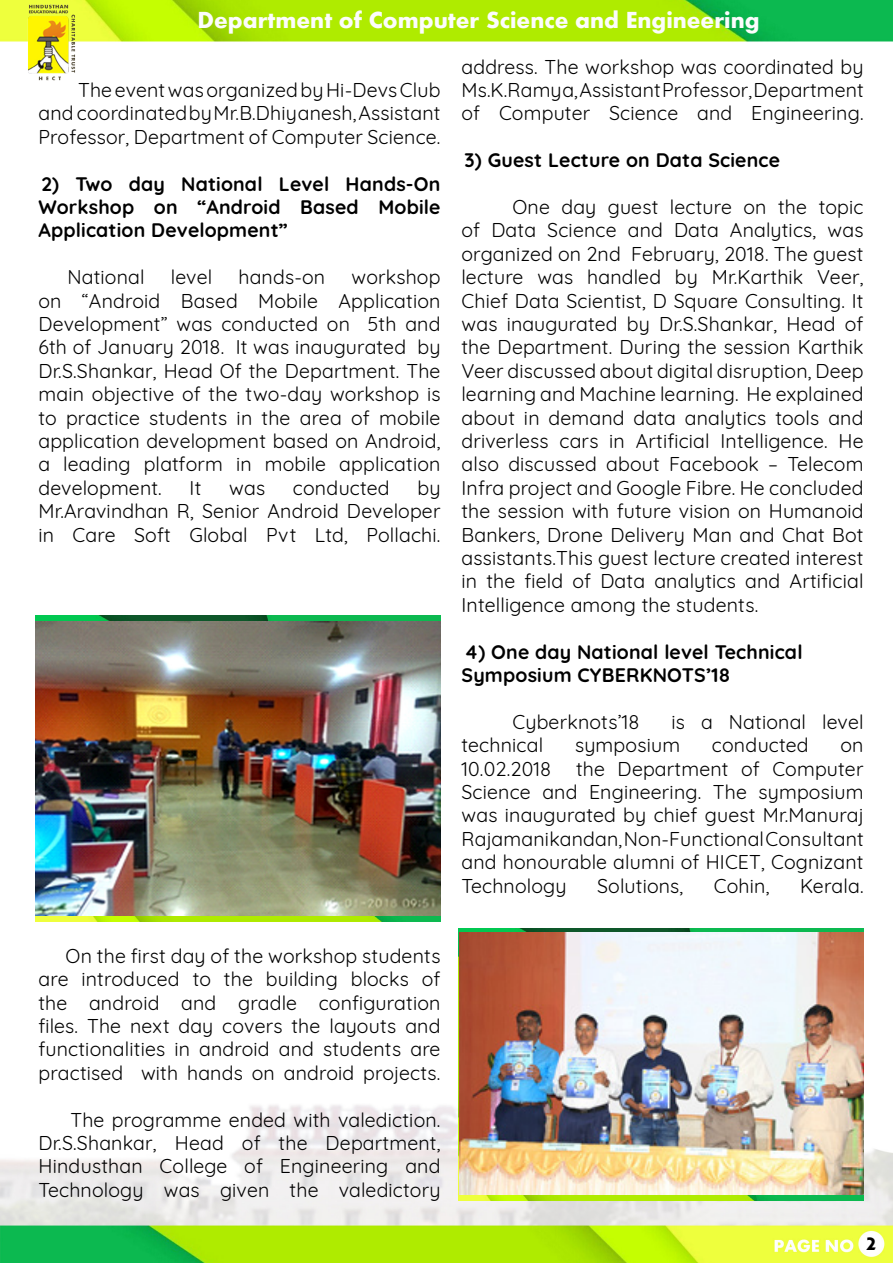
<style>
.page{position:relative;width:893px;height:1263px;background:#fff}
.page>*{position:absolute;margin:0;border:0;box-sizing:border-box;transform-origin:0 0}
.t1{font:700 27px "Aharoni";color:#000}
.t2{font:700 24px "Aharoni";color:#fcfcfc}
.t3{font:19.5px/23.4px "Quicksand";letter-spacing:.01em;color:#000;text-align:justify}
.t4{font:700 19.5px/23.4px "Quicksand";letter-spacing:.01em;color:#000;text-align:justify}
</style>
<div class="page">
<img style="left:0;top:0;width:893px;height:1263px">
<img style="left:458px;top:929px;width:405px;height:271px">
<img style="left:35px;top:615px;width:405px;height:306px">
<img style="left:35px;top:621px;width:405px;height:294px">
<img style="left:459px;top:932px;width:404px;height:263px">
<img style="left:20px;top:2px;width:62px;height:84px">
<p class="t2" style="left:198px;top:10px;width:564px">Department of Computer Science and Engineering</p>
<p class="t3" style="left:38px;top:76px;width:404px;text-indent:40px">The event was organized by Hi-Devs Club and coordinated by Mr.B.Dhiyanesh, Assistant Professor, Department of Computer Science.</p>
<p class="t4" style="left:38px;top:170px;width:404px">2) Two day National Level Hands-On Workshop on “Android Based Mobile Application Development”</p>
<p class="t3" style="left:67px;top:263px;width:79px">National</p>
<p class="t3" style="left:171px;top:263px;width:43px">level</p>
<p class="t3" style="left:238px;top:263px;width:88px">hands-on</p>
<p class="t3" style="left:38px;top:263px;width:404px;text-indent:313px">workshop on “Android Based Mobile Application Development” was conducted on 5th and 6th of January 2018. It was inaugurated by Dr.S.Shankar, Head Of the Department. The main objective of the two-day workshop is to practice students in the area of mobile application development based on Android, a leading platform in mobile application development.</p>
<p class="t3" style="left:190px;top:474px;width:13px">It</p>
<p class="t3" style="left:229px;top:474px;width:38px">was</p>
<p class="t3" style="left:293px;top:474px;width:98px">conducted</p>
<p class="t3" style="left:38px;top:474px;width:404px;text-indent:379px">by Mr.Aravindhan R, Senior Android Developer in Care Soft Global Pvt Ltd, Pollachi.</p>
<p class="t3" style="left:38px;top:942px;width:404px;text-indent:27px">On the first day of the workshop students are introduced to the building blocks of the android and gradle configuration files. The next day covers the layouts and functionalities in android and students are practised with hands on android projects.</p>
<p class="t3" style="left:38px;top:1106px;width:404px;text-indent:32px">The programme ended with valediction.<br>Dr.S.Shankar, Head of the Department, Hindusthan College of Engineering and Technology was given the valedictory</p>
<p class="t3" style="left:461px;top:53px;width:404px">address. The workshop was coordinated by Ms.K.Ramya, Assistant Professor, Department of Computer Science and Engineering.</p>
<p class="t4" style="left:464px;top:147px;width:317px">3) Guest Lecture on Data Science</p>
<p class="t3" style="left:461px;top:193px;width:404px;text-indent:51px">One day guest lecture on the topic of Data Science and Data Analytics, was organized on 2nd February, 2018. The guest lecture was handled by Mr.Karthik Veer, Chief Data Scientist, D Square Consulting. It was inaugurated by Dr.S.Shankar, Head of the Department. During the session Karthik Veer discussed about digital disruption, Deep learning and Machine learning. He explained about in demand data analytics tools and driverless cars in Artificial Intelligence. He also discussed about Facebook – Telecom Infra project and Google Fibre. He concluded the session with future vision on Humanoid Bankers, Drone Delivery Man and Chat Bot assistants.This guest lecture created interest in the field of Data analytics and Artificial Intelligence among the students.</p>
<p class="t4" style="left:461px;top:638px;width:343px">4) One day National level Technical<br>Symposium CYBERKNOTS’18</p>
<p class="t3" style="left:512px;top:708px;width:128px">Cyberknots’18</p>
<p class="t3" style="left:671px;top:708px;width:194px">is a National level</p>
<p class="t3" style="left:461px;top:731px;width:83px">technical</p>
<p class="t3" style="left:575px;top:731px;width:107px">symposium</p>
<p class="t3" style="left:712px;top:731px;width:98px">conducted</p>
<p class="t3" style="left:840px;top:731px;width:25px">on</p>
<p class="t3" style="left:461px;top:755px;width:91px">10.02.2018</p>
<p class="t3" style="left:461px;top:755px;width:404px;text-indent:115px">the Department of Computer Science and Engineering. The symposium was inaugurated by chief guest Mr.Manuraj Rajamanikandan, Non-Functional Consultant and honourable alumni of HICET, Cognizant Technology</p>
<p class="t3" style="left:597px;top:872px;width:88px">Solutions,</p>
<p class="t3" style="left:714px;top:872px;width:57px">Cohin,</p>
<p class="t3" style="left:800px;top:872px;width:65px">Kerala.</p>
<h1 class="t1" style="left:866px;top:1230px;width:13px">2</h1>
</div>
